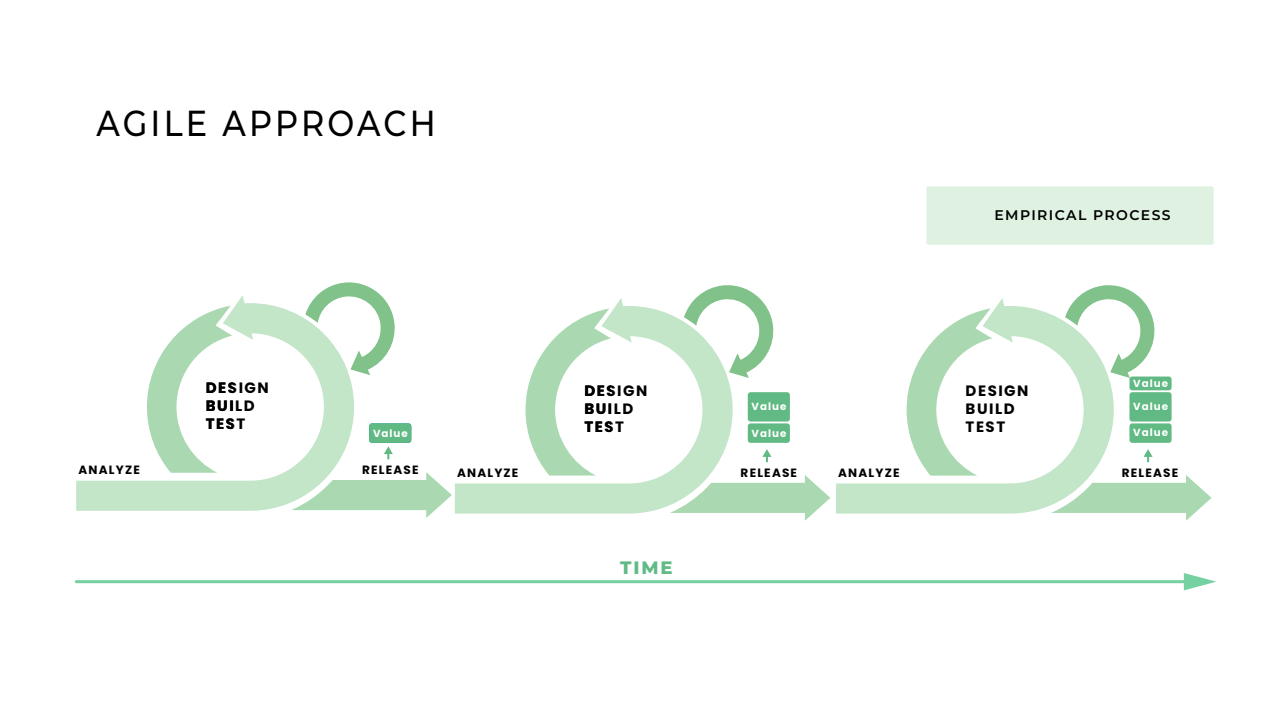
<style>
.page{position:relative;width:1280px;height:720px;background:#fff}
.page>*{position:absolute;margin:0;border:0;box-sizing:border-box;transform-origin:0 0}
.t1{font:500 36px "Montserrat";letter-spacing:.1em;color:#000;scale:.89 1}
.t2{font:800 18px "Montserrat";color:#61ba85}
.t3{font:700 15px/18px "Poppins";letter-spacing:.1em;color:#010101}
.t4{font:600 14px "Montserrat";letter-spacing:.1em;color:#000}
.t5{font:700 12px "Poppins";letter-spacing:.1em;color:#010101}
.t6{font:700 10.3px "Poppins";letter-spacing:.1em;color:#fff}
.t7{font:700 10.3px "Proxima Nova";color:#fff}
</style>
<div class="page">
<div style="left:926px;top:186px;width:288px;height:59px;background:#dff2e2;border-radius:2px"></div>
<svg style="left:384px;top:446px;width:9px;height:13px"></svg>
<svg style="left:762px;top:449px;width:9px;height:13px"></svg>
<svg style="left:76px;top:295px;width:278px;height:216px"></svg>
<svg style="left:147px;top:306px;width:85px;height:167px"></svg>
<svg style="left:455px;top:298px;width:278px;height:216px"></svg>
<svg style="left:526px;top:309px;width:85px;height:167px"></svg>
<svg style="left:836px;top:298px;width:278px;height:216px"></svg>
<svg style="left:907px;top:309px;width:85px;height:167px"></svg>
<svg style="left:291px;top:472px;width:161px;height:46px"></svg>
<svg style="left:670px;top:475px;width:160px;height:46px"></svg>
<svg style="left:1051px;top:475px;width:161px;height:46px"></svg>
<svg style="left:305px;top:282px;width:90px;height:93px"></svg>
<svg style="left:684px;top:285px;width:89px;height:93px"></svg>
<svg style="left:1065px;top:285px;width:91px;height:93px"></svg>
<svg style="left:1144px;top:449px;width:9px;height:13px"></svg>
<div style="left:369px;top:423px;width:42px;height:20px;background:#61b984;border-radius:3px"></div>
<div style="left:1129px;top:423px;width:43px;height:20px;background:#61b984;border-radius:3px"></div>
<div style="left:1129px;top:392px;width:43px;height:30px;background:#61b984;border-radius:3px"></div>
<div style="left:1129px;top:377px;width:43px;height:13px;background:#61b984;border-radius:3px"></div>
<div style="left:748px;top:423px;width:42px;height:20px;background:#61b984;border-radius:3px"></div>
<div style="left:748px;top:392px;width:42px;height:30px;background:#61b984;border-radius:3px"></div>
<hr style="left:76px;top:580px;width:1114px;height:3px;background:#75d0a2">
<svg style="left:1184px;top:573px;width:32px;height:17px"></svg>
<h1 class="t1" style="left:96px;top:98px;width:383px">AGILE APPROACH</h1>
<p class="t4" style="left:994px;top:205px;width:178px">EMPIRICAL PROCESS</p>
<p class="t3" style="left:206px;top:379px;width:64px">DESIGN<br>BUILD<br>TEST</p>
<p class="t6" style="left:1133px;top:378px;width:36px">Value</p>
<p class="t3" style="left:585px;top:382px;width:64px">DESIGN<br>BUILD<br>TEST</p>
<p class="t3" style="left:966px;top:382px;width:64px">DESIGN<br>BUILD<br>TEST</p>
<p class="t6" style="left:752px;top:401px;width:36px">Value</p>
<p class="t6" style="left:1133px;top:401px;width:36px">Value</p>
<p class="t6" style="left:373px;top:427px;width:36px">Value</p>
<p class="t6" style="left:1133px;top:427px;width:36px">Value</p>
<p class="t6" style="left:752px;top:427px;width:36px">Value</p>
<p class="t7" style="left:375px;top:427px;width:9px">V</p>
<p class="t7" style="left:400px;top:427px;width:7px">e</p>
<p class="t5" style="left:79px;top:463px;width:63px">ANALYZE</p>
<p class="t5" style="left:362px;top:463px;width:58px">RELEASE</p>
<p class="t5" style="left:457px;top:466px;width:63px">ANALYZE</p>
<p class="t5" style="left:741px;top:466px;width:58px">RELEASE</p>
<p class="t5" style="left:838px;top:466px;width:63px">ANALYZE</p>
<p class="t5" style="left:1122px;top:466px;width:58px">RELEASE</p>
<p class="t2" style="left:620px;top:554px;width:54px">TIME</p>
</div>
